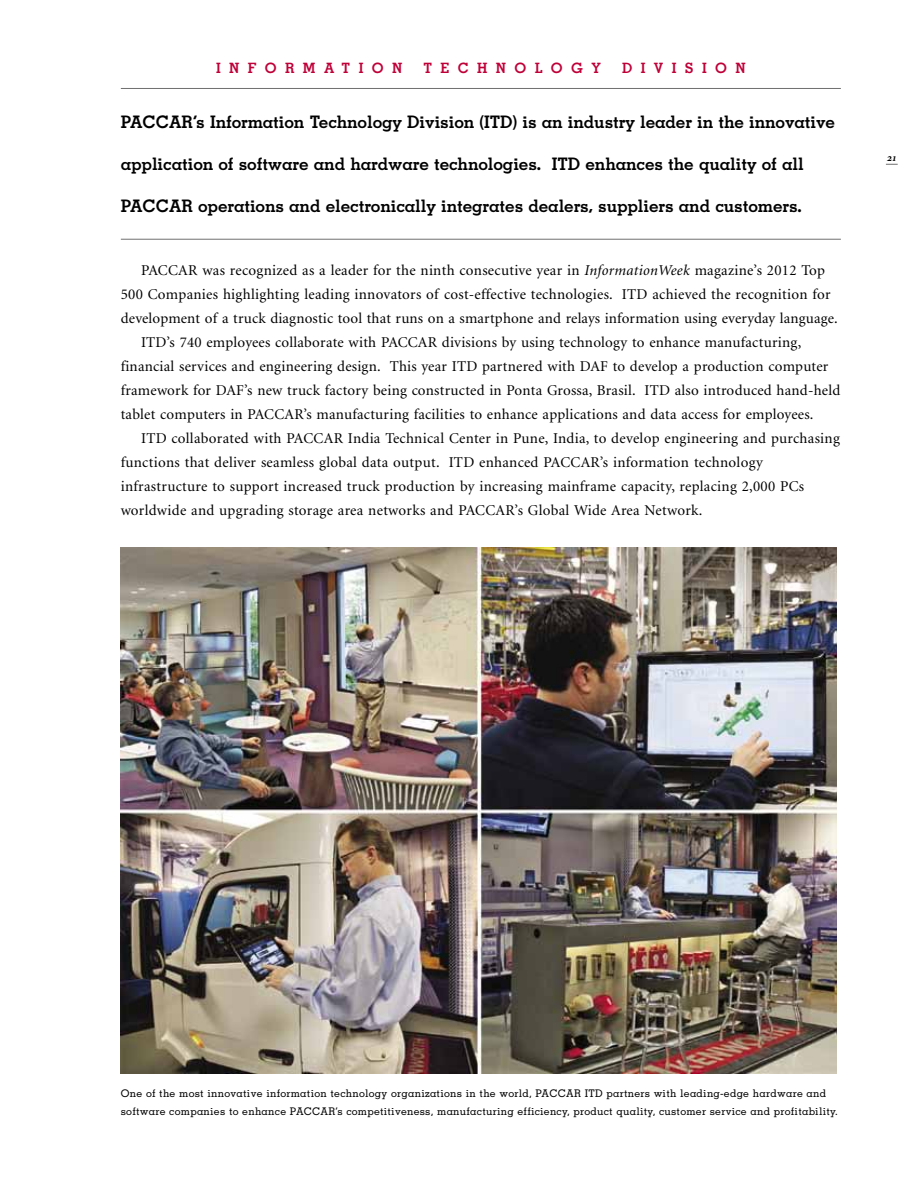
<style>
.page{position:relative;width:918px;height:1188px;background:#fff}
.page>*{position:absolute;margin:0;border:0;box-sizing:border-box;transform-origin:0 0}
.t1{font:700 17.25px "Memphis";letter-spacing:-.01em;color:#000}
.t2{font:15px "Minion";letter-spacing:.015em;color:#000}
.t3{font:700 14.25px "Memphis";color:#bf0038}
.t4{font:500 10.5px/17.9px "Memphis";letter-spacing:.02em;color:#000}
.t5{font:italic 700 10.5px "Minion Exp";color:#000}
.s1{font-style:italic}
</style>
<div class="page">
<svg style="left:886px;top:164px;width:12px;height:1px"></svg>
<img style="left:121px;top:547px;width:715px;height:527px">
<hr style="left:121px;top:88px;width:720px;height:1px;background:#6f6f6f">
<hr style="left:121px;top:239px;width:720px;height:1px;background:#6f6f6f">
<p class="t3" style="left:216px;top:59px;width:13px">IN</p>
<p class="t3" style="left:248px;top:59px;width:73px">FORMATION</p>
<p class="t3" style="left:424px;top:59px;width:53px">TECHNOLOGY</p>
<p class="t3" style="left:622px;top:59px;width:13px">DI</p>
<p class="t3" style="left:654px;top:59px;width:34px">V ISION</p>
<p class="t1" style="left:121px;top:111px;width:24px">PACCA</p>
<p class="t1" style="left:182px;top:111px;width:655px">R’s Information Technology Division (ITD) is an industry leader in the innovative</p>
<p class="t1" style="left:121px;top:153px;width:442px">application of software and hardware technologies. ITD</p>
<p class="t1" style="left:586px;top:153px;width:220px">enhances the quality of all</p>
<p class="t1" style="left:121px;top:195px;width:24px">PACCA</p>
<p class="t1" style="left:182px;top:195px;width:622px">R operations and electronically integrates dealers, suppliers and customers.</p>
<p class="t2" style="left:141px;top:263px;width:685px">PACCAR was recognized as a leader for the ninth consecutive year in <span class="s1">InformationWeek</span> magazine’s 2012 Top</p>
<p class="t2" style="left:121px;top:287px;width:711px">500 Companies highlighting leading innovators of cost-effective technologies. ITD achieved the recognition for</p>
<p class="t2" style="left:121px;top:311px;width:718px">development of a truck diagnostic tool that runs on a smartphone and relays information using everyday language.</p>
<p class="t2" style="left:141px;top:335px;width:662px">ITD’s 740 employees collaborate with PACCAR divisions by using technology to enhance manufacturing,</p>
<p class="t2" style="left:121px;top:359px;width:709px">financial services and engineering design. This year ITD partnered with DAF to develop a production computer</p>
<p class="t2" style="left:121px;top:383px;width:721px">framework for DAF’s new truck factory being constructed in Ponta Grossa, Brasil. ITD also introduced hand-held</p>
<p class="t2" style="left:121px;top:407px;width:694px">tablet computers in PACCAR’s manufacturing facilities to enhance applications and data access for employees.</p>
<p class="t2" style="left:141px;top:431px;width:700px">ITD collaborated with PACCAR India Technical Center in Pune, India, to develop engineering and purchasing</p>
<p class="t2" style="left:121px;top:455px;width:644px">functions that deliver seamless global data output. ITD enhanced PACCAR’s information technology</p>
<p class="t2" style="left:121px;top:479px;width:685px">infrastructure to support increased truck production by increasing mainframe capacity, replacing 2,000 PCs</p>
<p class="t2" style="left:121px;top:503px;width:583px">worldwide and upgrading storage area networks and PACCAR’s Global Wide Area Network.</p>
<p class="t5" style="left:887px;top:154px;width:10px">21</p>
<p class="t4" style="left:121px;top:1084px;width:719px">One of the most innovative information technology organizations in the world, PACCAR ITD partners with leading-edge hardware and software companies to enhance PACCAR’s competitiveness, manufacturing efficiency, product quality, customer service and profitability.</p>
</div>
